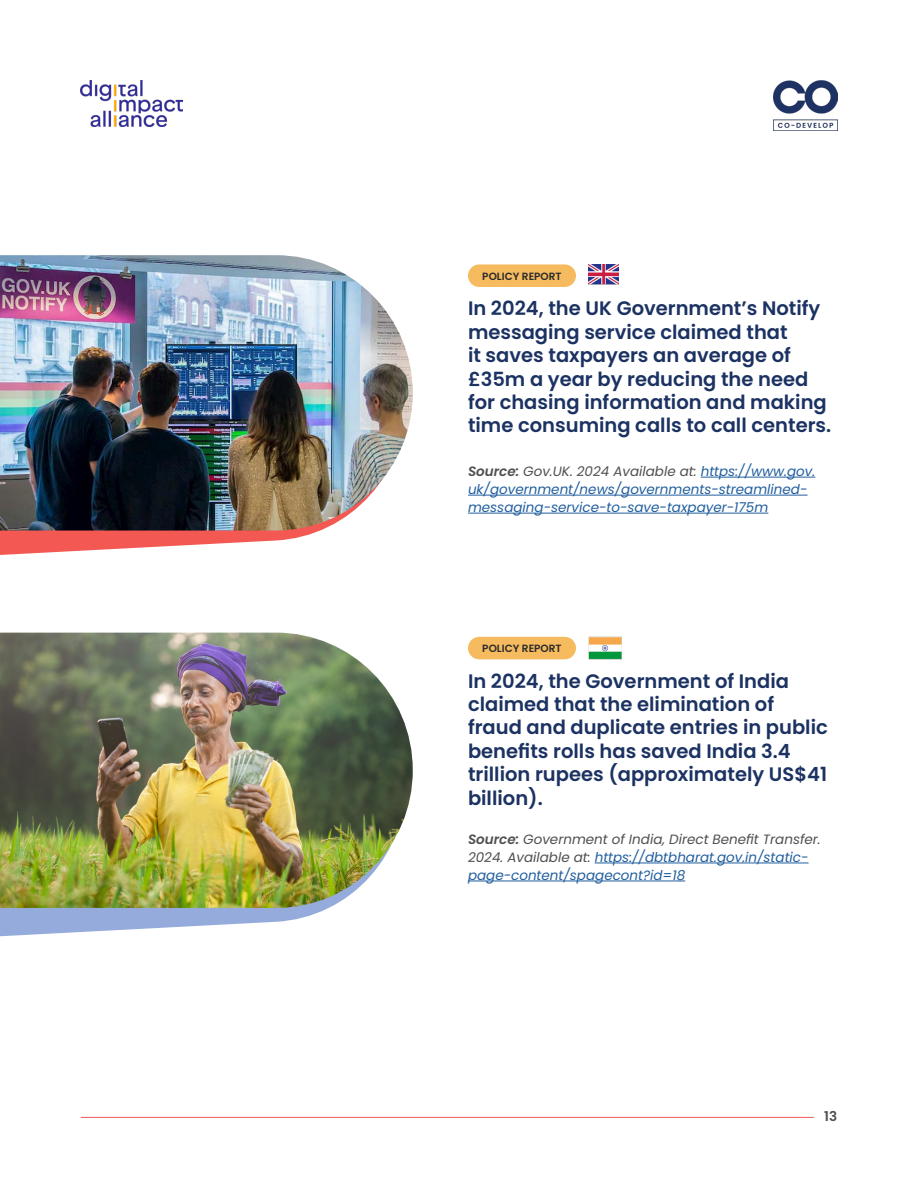
<style>
.page{position:relative;width:918px;height:1188px;background:#fff}
.page>*{position:absolute;margin:0;border:0;box-sizing:border-box;transform-origin:0 0}
.t1{font:600 19.5px/23.4px "Poppins";color:#1b3262}
.t2{font:italic 13.5px/18px "Poppins";color:#215e9e}
.t3{font:600 13.5px "Poppins";color:#4f4f4f}
.t4{font:600 10.5px "Poppins";color:#2b2b2b}
.s1{font-weight:600;color:#4f4f4f}
.s2{color:#4f4f4f}
</style>
<div class="page">
<img style="left:773px;top:81px;width:64px;height:50px">
<hr style="left:0;top:0;width:918px;height:1px;background:#f6bb5f">
<hr style="left:81px;top:1117px;width:733px;height:1px;background:#f35853">
<img style="left:81px;top:81px;width:101px;height:45px">
<svg style="left:0;top:531px;width:319px;height:24px;fill:#f35853"></svg>
<svg style="left:0;top:908px;width:328px;height:28px;fill:#94abdb"></svg>
<hr style="left:701px;top:477px;width:114px;height:1px;background:#215e9e">
<hr style="left:468px;top:495px;width:340px;height:1px;background:#215e9e">
<hr style="left:468px;top:513px;width:300px;height:1px;background:#215e9e">
<div style="left:468px;top:264px;width:108px;height:23px;background:#f6bb5f;border-radius:11px"></div>
<hr style="left:595px;top:863px;width:214px;height:1px;background:#215e9e">
<hr style="left:468px;top:881px;width:217px;height:1px;background:#215e9e">
<div style="left:468px;top:637px;width:108px;height:22px;background:#f6bb5f;border-radius:11px"></div>
<img style="left:0;top:255px;width:413px;height:276px">
<img style="left:0;top:633px;width:413px;height:275px">
<img style="left:588px;top:637px;width:34px;height:22px">
<img style="left:588px;top:264px;width:31px;height:20px">
<p class="t4" style="left:482px;top:270px;width:81px">POLICY REPORT</p>
<p class="t1" style="left:468px;top:297px;width:365px">In 2024, the UK Government’s Notify messaging service claimed that<br>it saves taxpayers an average of £35m a year by reducing the need for chasing information and making time consuming calls to call centers.</p>
<p class="t2" style="left:468px;top:462px;width:349px"><span class="s1">Source:</span> <span class="s2">Gov.UK. 2024 Available at:</span> https://www.gov. uk/government/news/governments-streamlined&shy;messaging-service-to-save-taxpayer-175m</p>
<p class="t4" style="left:482px;top:643px;width:81px">POLICY REPORT</p>
<p class="t1" style="left:468px;top:669px;width:361px">In 2024, the Government of India claimed that the elimination of fraud and duplicate entries in public benefits rolls has saved India 3.4 trillion rupees (approximately US$41 billion).</p>
<p class="t2" style="left:468px;top:830px;width:354px"><span class="s1">Source:</span> <span class="s2">Government of India, Direct Benefit Transfer.<br>2024. Available at:</span> https://dbtbharat.gov.in/static&shy;page-content/spagecont?id=18</p>
<p class="t3" style="left:824px;top:1109px;width:14px">13</p>
</div>
